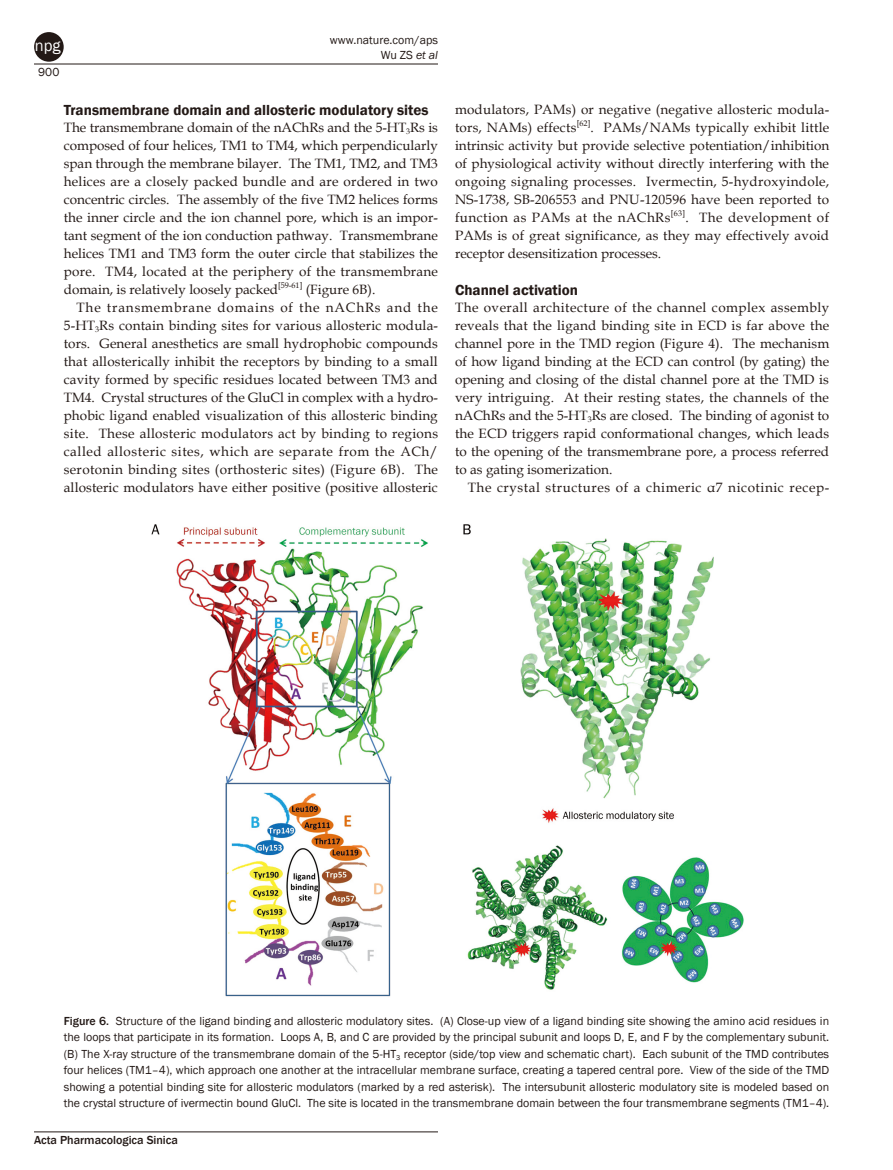
<style>
.page{position:relative;width:893px;height:1170px;background:#fff}
.page>*{position:absolute;margin:0;border:0;box-sizing:border-box;transform-origin:0 0}
.t1{font:16.5px "Franklin Gothic";color:#fff}
.一级标题{font:600 15px "Franklin Gothic";color:#231916}
.英文正文{font:13.5px/18px "Book Antiqua";letter-spacing:.01em;color:#231916;text-align:justify}
.无段头空英文正文{font:13.5px/18px "Book Antiqua";color:#231916;text-align:justify}
.英文正文-2{font:13.5px "Book Antiqua";letter-spacing:.04em;color:#231916}
.图表注{font:12px/16.5px "Franklin Gothic";color:#231916;text-align:right}
.t2{font:500 12px "Franklin Gothic";color:#231916}
.s1{font-style:italic}
.s2{font-weight:500}
</style>
<div class="page">
<hr style="left:34px;top:64px;width:404px;height:1px;background:#231916">
<hr style="left:34px;top:1131px;width:404px;height:1px;background:#231916">
<div style="left:34px;top:32px;width:30px;height:30px;background:#231916;border-radius:50%"></div>
<img style="left:151px;top:524px;width:593px;height:473px">
<p class="t1" style="left:35px;top:35px;width:27px">npg</p>
<p class="图表注" style="left:38px;top:64px;width:23px">900</p>
<p class="图表注" style="left:330px;top:32px;width:110px;line-height:15px">www.nature.com/aps<br>Wu ZS <span class="s1">et al</span></p>
<p class="一级标题" style="left:64px;top:100px;width:366px">Transmembrane domain and allosteric modulatory sites</p>
<p class="无段头空英文正文" style="left:64px;top:118px;width:376px">The transmembrane domain of the nAChRs and the 5-HT<sub>3</sub>Rs is composed of four helices, TM1 to TM4, which perpendicularly span through the membrane bilayer. The TM1, TM2, and TM3 helices are a closely packed bundle and are ordered in two concentric circles. The assembly of the five TM2 helices forms the inner circle and the ion channel pore, which is an impor&shy;tant segment of the ion conduction pathway. Transmembrane helices TM1 and TM3 form the outer circle that stabilizes the pore. TM4, located at the periphery of the transmembrane domain, is relatively loosely packed<sup>[59-61]</sup> (Figure 6B).</p>
<p class="英文正文" style="left:64px;top:298px;width:376px;text-indent:13px">The transmembrane domains of the nAChRs and the 5-HT<sub>3</sub>Rs contain binding sites for various allosteric modula&shy;tors. General anesthetics are small hydrophobic compounds that allosterically inhibit the receptors by binding to a small cavity formed by specific residues located between TM3 and TM4. Crystal structures of the GluCl in complex with a hydro&shy;phobic ligand enabled visualization of this allosteric binding site. These allosteric modulators act by binding to regions called allosteric sites, which are separate from the ACh/ serotonin binding sites (orthosteric sites) (Figure 6B). The allosteric modulators have either positive (positive allosteric</p>
<p class="英文正文" style="left:455px;top:100px;width:376px">modulators, PAMs) or negative (negative allosteric modula&shy;tors, NAMs) effects<sup>[62]</sup>. PAMs/NAMs typically exhibit little intrinsic activity but provide selective potentiation/inhibition of physiological activity without directly interfering with the ongoing signaling processes. Ivermectin, 5-hydroxyindole, NS-1738, SB-206553 and PNU-120596 have been reported to function as PAMs at the nAChRs<sup>[63]</sup>. The development of PAMs is of great significance, as they may effectively avoid receptor desensitization processes.</p>
<p class="一级标题" style="left:455px;top:280px;width:125px">Channel activation</p>
<p class="无段头空英文正文" style="left:455px;top:298px;width:376px">The overall architecture of the channel complex assembly reveals that the ligand binding site in ECD is far above the channel pore in the TMD region (Figure 4). The mechanism of how ligand binding at the ECD can control (by gating) the opening and closing of the distal channel pore at the TMD is very intriguing. At their resting states, the channels of the nAChRs and the 5-HT<sub>3</sub>Rs are closed. The binding of agonist to the ECD triggers rapid conformational changes, which leads to the opening of the transmembrane pore, a process referred to as gating isomerization.</p>
<p class="英文正文-2" style="left:468px;top:477px;width:363px">The crystal structures of a chimeric α7 nicotinic recep-</p>
<p class="图表注" style="left:64px;top:1012px;width:767px;text-align:justify"><span class="s2">Figure 6.</span> Structure of the ligand binding and allosteric modulatory sites. (A) Close-up view of a ligand binding site showing the amino acid residues in the loops that participate in its formation. Loops A, B, and C are provided by the principal subunit and loops D, E, and F by the complementary subunit. (B) The X-ray structure of the transmembrane domain of the 5-HT<sub>3</sub> receptor (side/top view and schematic chart). Each subunit of the TMD contributes four helices (TM1–4), which approach one another at the intracellular membrane surface, creating a tapered central pore. View of the side of the TMD showing a potential binding site for allosteric modulators (marked by a red asterisk). The intersubunit allosteric modulatory site is modeled based on the crystal structure of ivermectin bound GluCl. The site is located in the transmembrane domain between the four transmembrane segments (TM1–4).</p>
<p class="t2" style="left:34px;top:1132px;width:145px">Acta Pharmacologica Sinica</p>
</div>
